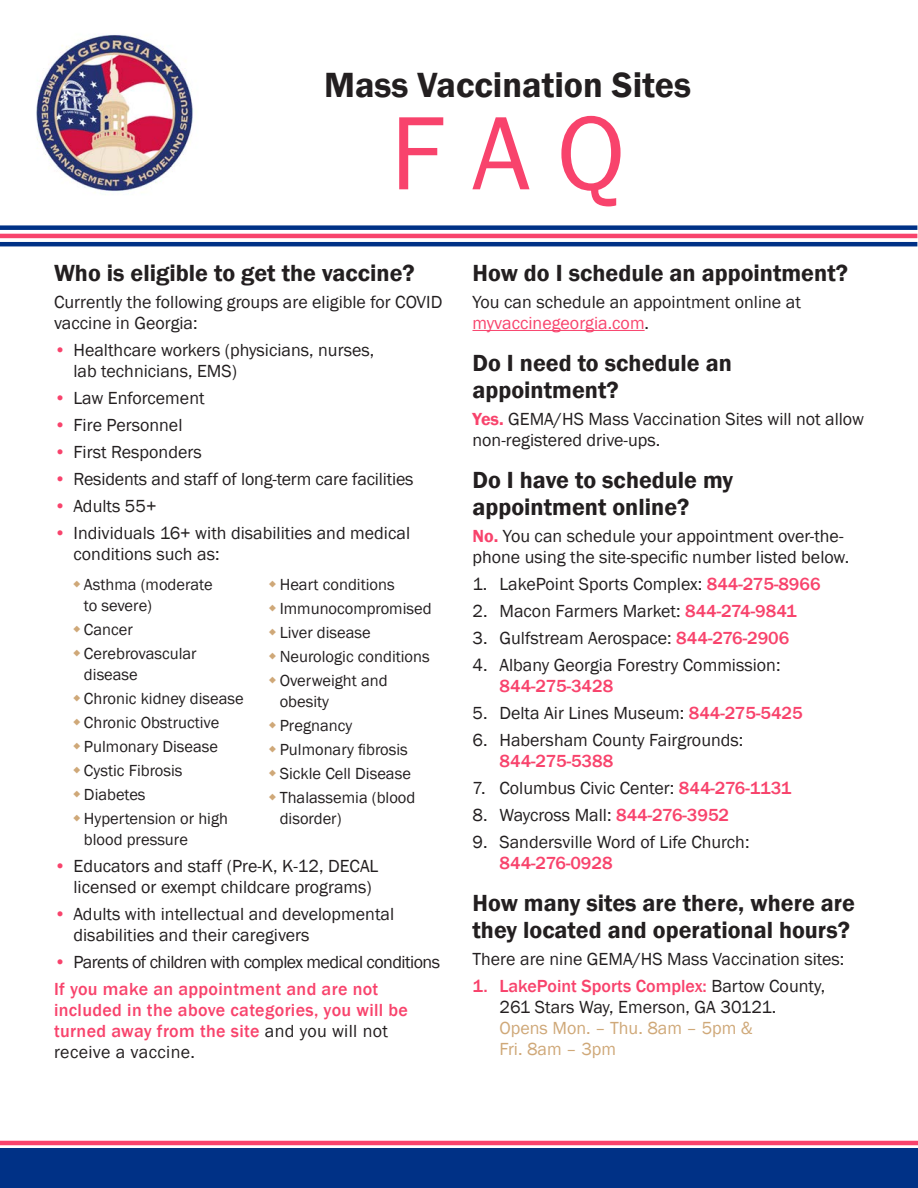
<style>
.page{position:relative;width:918px;height:1188px;background:#fff}
.page>*{position:absolute;margin:0;border:0;box-sizing:border-box;transform-origin:0 0}
.t1{font:108px "Franklin Gothic";color:#f8436c}
.t2{font:600 36px "Franklin Gothic";color:#231f20}
.Heading_1{font:600 24px/27px "Franklin Gothic";color:#231f20}
.Body_Text{font:18px/21px "Franklin Gothic";color:#231f20}
.Body_Text-2{font:500 18px/21px "Franklin Gothic";letter-spacing:.02em;color:#f8436c}
.Body_Text-3{font:18px "Franklin Gothic";letter-spacing:-.03em;color:#231f20}
.t3{font:16.5px/21px "Franklin Gothic";color:#231f20}
.s1{color:#f8436c}
.s2{font-weight:400;color:#231f20}
.s3{font-weight:600;color:#f8436c}
.s4{font-weight:500;color:#f8436c}
.s5{color:#cfa878}
</style>
<div class="page">
<img style="left:36px;top:34px;width:158px;height:161px">
<div style="left:0;top:1148px;width:918px;height:40px;background:#003186"></div>
<hr style="left:472px;top:330px;width:173px;height:1px;background:#f8436c">
<hr style="left:0;top:1141px;width:918px;height:4px;background:#f8436c">
<div style="left:0;top:225px;width:917px;height:5px;background:#003186"></div>
<hr style="left:0;top:242px;width:917px;height:4px;background:#003186">
<hr style="left:0;top:234px;width:917px;height:4px;background:#f8436c">
<p class="t2" style="left:324px;top:62px;width:369px">Mass Vaccination Sites</p>
<p class="t1" style="left:390px;top:86px;width:236px">F A Q</p>
<p class="Heading_1" style="left:54px;top:260px;width:362px">Who is eligible to get the vaccine?</p>
<p class="Body_Text" style="left:54px;top:292px;width:390px">Currently the following groups are eligible for COVID vaccine in Georgia:</p>
<p class="Body_Text" style="left:74px;top:340px;width:302px;text-indent:-20px"><span class="s1">•</span> Healthcare workers (physicians, nurses, lab technicians, EMS)</p>
<p class="Body_Text" style="left:54px;top:388px;width:152px"><span class="s1">•</span> Law Enforcement</p>
<p class="Body_Text" style="left:54px;top:415px;width:130px"><span class="s1">•</span> Fire Personnel</p>
<p class="Body_Text" style="left:54px;top:442px;width:149px"><span class="s1">•</span> First Responders</p>
<p class="Body_Text" style="left:54px;top:469px;width:361px"><span class="s1">•</span> Residents and staff of long-term care facilities</p>
<p class="Body_Text" style="left:54px;top:496px;width:104px"><span class="s1">•</span> Adults 55+</p>
<p class="Body_Text" style="left:74px;top:523px;width:338px;text-indent:-20px"><span class="s1">•</span> Individuals 16+ with disabilities and medical conditions such as:</p>
<p class="t3" style="left:84px;top:574px;width:130px">Asthma (moderate to severe)</p>
<p class="t3" style="left:84px;top:619px;width:50px">Cancer</p>
<p class="t3" style="left:84px;top:643px;width:114px">Cerebrovascular disease</p>
<p class="t3" style="left:84px;top:688px;width:161px">Chronic kidney disease</p>
<p class="t3" style="left:84px;top:712px;width:137px">Chronic Obstructive</p>
<p class="t3" style="left:84px;top:736px;width:136px">Pulmonary Disease</p>
<p class="t3" style="left:84px;top:760px;width:100px">Cystic Fibrosis</p>
<p class="t3" style="left:84px;top:784px;width:63px">Diabetes</p>
<p class="t3" style="left:84px;top:808px;width:146px">Hypertension or high blood pressure</p>
<p class="t3" style="left:280px;top:574px;width:117px">Heart conditions</p>
<p class="t3" style="left:280px;top:598px;width:153px">Immunocompromised</p>
<p class="t3" style="left:280px;top:622px;width:93px">Liver disease</p>
<p class="t3" style="left:280px;top:646px;width:152px">Neurologic conditions</p>
<p class="t3" style="left:280px;top:670px;width:109px">Overweight and obesity</p>
<p class="t3" style="left:280px;top:715px;width:74px">Pregnancy</p>
<p class="t3" style="left:280px;top:739px;width:130px">Pulmonary fibrosis</p>
<p class="t3" style="left:280px;top:763px;width:133px">Sickle Cell Disease</p>
<p class="t3" style="left:280px;top:787px;width:137px">Thalassemia (blood disorder)</p>
<p class="Body_Text" style="left:74px;top:856px;width:306px;text-indent:-20px"><span class="s1">•</span> Educators and staff (Pre-K, K-12, DECAL licensed or exempt childcare programs)</p>
<p class="Body_Text" style="left:74px;top:904px;width:322px;text-indent:-20px"><span class="s1">•</span> Adults with intellectual and developmental disabilities and their caregivers</p>
<p class="Body_Text-3" style="left:54px;top:950px;width:388px"><span class="s1">•</span> Parents of children with complex medical conditions</p>
<p class="Body_Text-2" style="left:54px;top:978px;width:356px">If you make an appointment and are not included in the above categories, you will be turned away from the site <span class="s2">and you will not receive a vaccine.</span></p>
<p class="Heading_1" style="left:472px;top:260px;width:377px">How do I schedule an appointment?</p>
<p class="Body_Text" style="left:472px;top:292px;width:330px">You can schedule an appointment online at <span class="s1">myvaccinegeorgia.com</span>.</p>
<p class="Heading_1" style="left:472px;top:350px;width:261px">Do I need to schedule an appointment?</p>
<p class="Body_Text" style="left:472px;top:409px;width:393px"><span class="s3">Yes.</span> GEMA/HS Mass Vaccination Sites will not allow non-registered drive-ups.</p>
<p class="Heading_1" style="left:472px;top:467px;width:262px">Do I have to schedule my appointment online?</p>
<p class="Body_Text" style="left:472px;top:526px;width:378px"><span class="s3">No.</span> You can schedule your appointment over-the&shy;phone using the site-specific number listed below.</p>
<p class="Body_Text" style="left:472px;top:574px;width:350px">1. LakePoint Sports Complex: <span class="s4">844-275-8966</span></p>
<p class="Body_Text" style="left:472px;top:601px;width:326px">2. Macon Farmers Market: <span class="s4">844-274-9841</span></p>
<p class="Body_Text" style="left:472px;top:628px;width:318px">3. Gulfstream Aerospace: <span class="s4">844-276-2906</span></p>
<p class="Body_Text" style="left:500px;top:655px;width:283px;text-indent:-27px">4. Albany Georgia Forestry Commission:<br><span class="s4">844-275-3428</span></p>
<p class="Body_Text" style="left:472px;top:703px;width:332px">5. Delta Air Lines Museum: <span class="s4">844-275-5425</span></p>
<p class="Body_Text" style="left:500px;top:730px;width:245px;text-indent:-27px">6. Habersham County Fairgrounds:<br><span class="s4">844-275-5388</span></p>
<p class="Body_Text" style="left:472px;top:778px;width:321px">7. Columbus Civic Center: <span class="s4">844-276-1131</span></p>
<p class="Body_Text" style="left:472px;top:805px;width:258px">8. Waycross Mall: <span class="s4">844-276-3952</span></p>
<p class="Body_Text" style="left:500px;top:832px;width:252px;text-indent:-27px">9. Sandersville Word of Life Church:<br><span class="s4">844-276-0928</span></p>
<p class="Heading_1" style="left:472px;top:890px;width:384px">How many sites are there, where are they located and operational hours?</p>
<p class="Body_Text" style="left:472px;top:949px;width:373px">There are nine GEMA/HS Mass Vaccination sites:</p>
<p class="Body_Text" style="left:500px;top:976px;width:327px;text-indent:-27px"><span class="s4">1. LakePoint Sports Complex:</span> Bartow County,<br>261 Stars Way, Emerson, GA 30121.<br><span class="s5">Opens Mon. – Thu. 8am – 5pm &amp;<br>Fri. 8am – 3pm</span></p>
</div>
